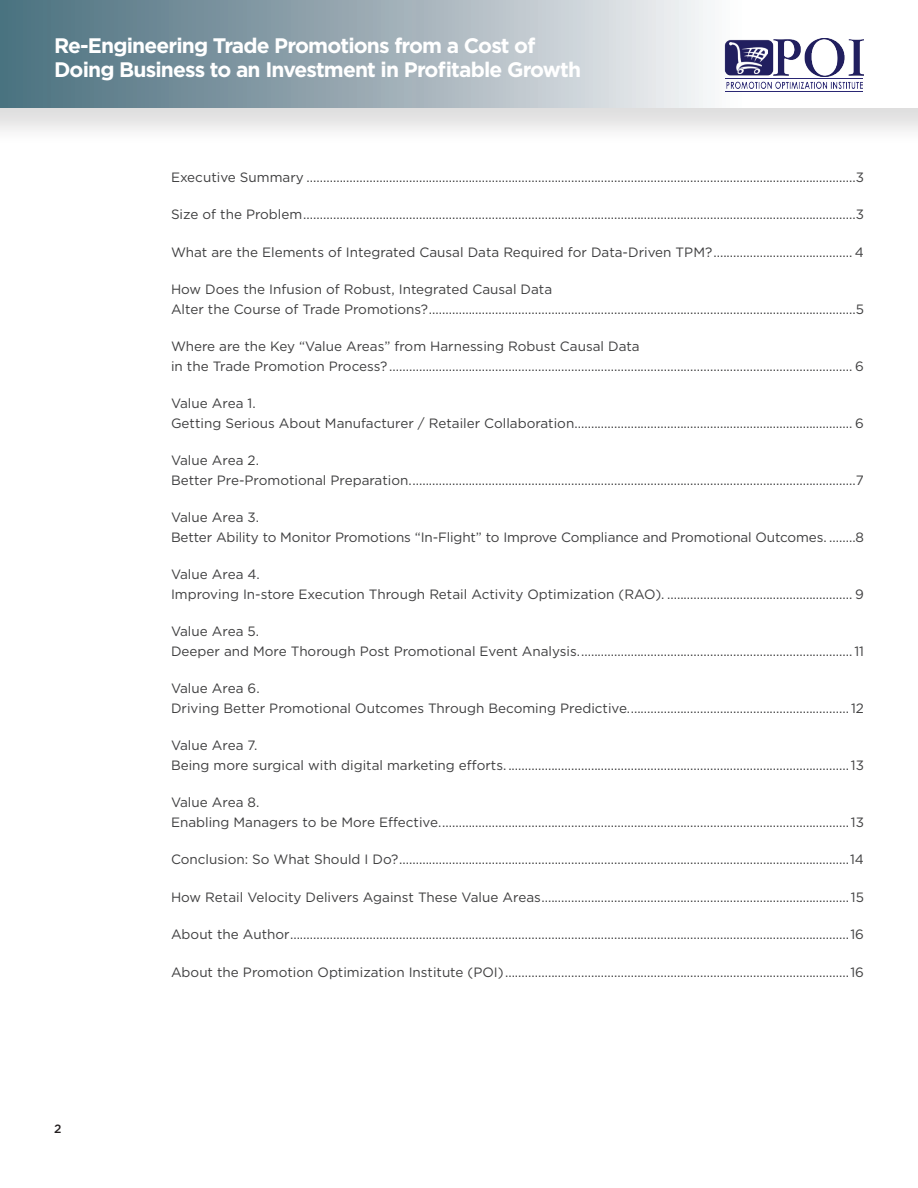
<style>
.page{position:relative;width:918px;height:1188px;background:#fff}
.page>*{position:absolute;margin:0;border:0;box-sizing:border-box;transform-origin:0 0}
.t1{font:700 21px/24px "Gotham";letter-spacing:-.04em;color:#fff}
.t2{font:13.5px/19.5px "Gotham";color:#3e3e3f}
.Pagination{font:500 12px "Gotham";color:#231f20}
</style>
<div class="page">
<div style="left:0;top:0;width:918px;height:146px;background:#231f20;opacity:.15"></div>
<div style="left:0;top:0;width:918px;height:108px;background:linear-gradient(to right,#4b6e7d,#fff)"></div>
<img style="left:720px;top:36px;width:144px;height:40px">
<img style="left:726px;top:82px;width:136px;height:6px">
<img style="left:724px;top:39px;width:49px;height:37px">
<hr style="left:725px;top:78px;width:138px;height:1px;background:#2a2774">
<hr style="left:725px;top:91px;width:138px;height:1px;background:#2a2774">
<img style="left:730px;top:43px;width:37px;height:30px">
<h1 class="t1" style="left:54px;top:33px;width:529px">Re-Engineering Trade Promotions from a Cost of<br>Doing Business to an Investment in Profitable Growth</h1>
<p class="Pagination" style="left:54px;top:1121px;width:9px">2</p>
<p class="t2" style="left:171px;top:167px;width:694px">Executive Summary ......................................................................................................................................................................3</p>
<p class="t2" style="left:171px;top:204px;width:694px">Size of the Problem.......................................................................................................................................................................3</p>
<p class="t2" style="left:171px;top:242px;width:695px">What are the Elements of Integrated Causal Data Required for Data-Driven TPM?.......................................... 4</p>
<p class="t2" style="left:171px;top:279px;width:695px">How Does the Infusion of Robust, Integrated Causal Data<br>Alter the Course of Trade Promotions?.................................................................................................................................5</p>
<p class="t2" style="left:171px;top:336px;width:695px">Where are the Key “Value Areas” from Harnessing Robust Causal Data<br>in the Trade Promotion Process? ............................................................................................................................................ 6</p>
<p class="t2" style="left:171px;top:393px;width:695px">Value Area 1.<br>Getting Serious About Manufacturer / Retailer Collaboration.................................................................................... 6</p>
<p class="t2" style="left:171px;top:450px;width:694px">Value Area 2.<br>Better Pre-Promotional Preparation.......................................................................................................................................7</p>
<p class="t2" style="left:171px;top:507px;width:695px">Value Area 3.<br>Better Ability to Monitor Promotions “In-Flight” to Improve Compliance and Promotional Outcomes. ........8</p>
<p class="t2" style="left:171px;top:564px;width:695px">Value Area 4.<br>Improving In-store Execution Through Retail Activity Optimization (RAO). ........................................................ 9</p>
<p class="t2" style="left:171px;top:621px;width:695px">Value Area 5.<br>Deeper and More Thorough Post Promotional Event Analysis...................................................................................11</p>
<p class="t2" style="left:171px;top:678px;width:695px">Value Area 6.<br>Driving Better Promotional Outcomes Through Becoming Predictive...................................................................12</p>
<p class="t2" style="left:171px;top:735px;width:695px">Value Area 7.<br>Being more surgical with digital marketing efforts. .......................................................................................................13</p>
<p class="t2" style="left:171px;top:792px;width:695px">Value Area 8.<br>Enabling Managers to be More Effective............................................................................................................................13</p>
<p class="t2" style="left:171px;top:849px;width:695px">Conclusion: So What Should I Do?........................................................................................................................................14</p>
<p class="t2" style="left:171px;top:887px;width:695px">How Retail Velocity Delivers Against These Value Areas.............................................................................................15</p>
<p class="t2" style="left:171px;top:924px;width:695px">About the Author.........................................................................................................................................................................16</p>
<p class="t2" style="left:171px;top:962px;width:695px">About the Promotion Optimization Institute (POI)........................................................................................................16</p>
</div>
